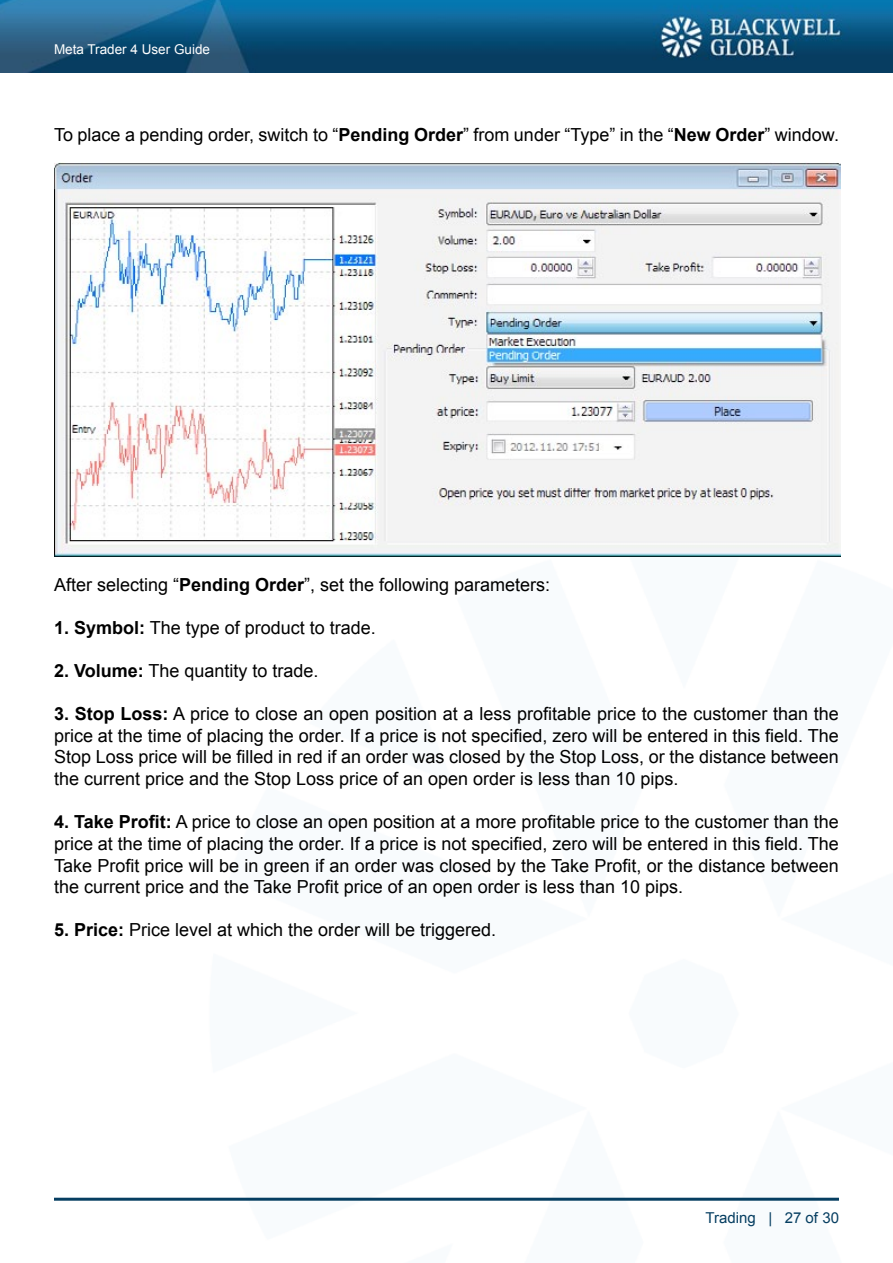
<style>
.page{position:relative;width:893px;height:1263px;background:#fff}
.page>*{position:absolute;margin:0;border:0;box-sizing:border-box;transform-origin:0 0}
.t1{font:18px/21.6px "Arial";color:#000;text-align:justify}
.t2{font:15px "Arial";color:#063e61}
.t3{font:13.5px "Arial";color:#fff}
.s1{font-weight:700}
</style>
<div class="page">
<img style="left:0;top:0;width:893px;height:73px">
<hr style="left:54px;top:1198px;width:785px;height:3px;background:#063e61">
<img style="left:54px;top:163px;width:786px;height:393px">
<p class="t3" style="left:54px;top:40px;width:158px">Meta Trader 4 User Guide</p>
<p class="t1" style="left:54px;top:124px;width:786px">To place a pending order, switch to “<span class="s1">Pending Order</span>” from under “Type” in the “<span class="s1">New Order</span>” window.</p>
<p class="t1" style="left:54px;top:574px;width:498px">After selecting “<span class="s1">Pending Order</span>”, set the following parameters:</p>
<p class="t1" style="left:54px;top:617px;width:323px"><span class="s1">1. Symbol:</span> The type of product to trade.</p>
<p class="t1" style="left:54px;top:660px;width:266px"><span class="s1">2. Volume:</span> The quantity to trade.</p>
<p class="t1" style="left:54px;top:703px;width:786px"><span class="s1">3. Stop Loss:</span> A price to close an open position at a less profitable price to the customer than the price at the time of placing the order. If a price is not specified, zero will be entered in this field. The Stop Loss price will be filled in red if an order was closed by the Stop Loss, or the distance between the current price and the Stop Loss price of an open order is less than 10 pips.</p>
<p class="t1" style="left:54px;top:811px;width:786px"><span class="s1">4. Take Profit:</span> A price to close an open position at a more profitable price to the customer than the price at the time of placing the order. If a price is not specified, zero will be entered in this field. The Take Profit price will be in green if an order was closed by the Take Profit, or the distance between the current price and the Take Profit price of an open order is less than 10 pips.</p>
<p class="t1" style="left:54px;top:919px;width:444px"><span class="s1">5. Price:</span> Price level at which the order will be triggered.</p>
<p class="t2" style="left:705px;top:1208px;width:135px">Trading | 27 of 30</p>
</div>
